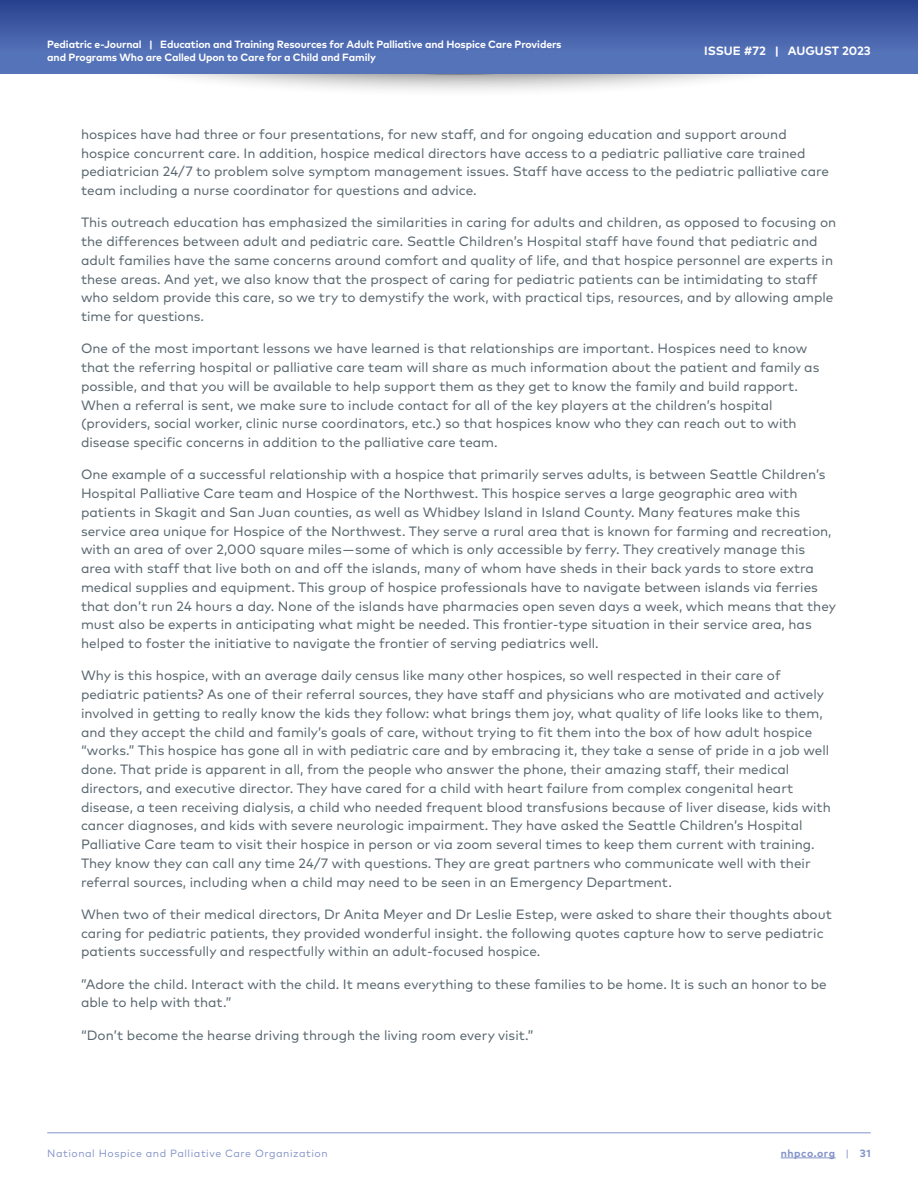
<style>
.page{position:relative;width:918px;height:1188px;background:#fff}
.page>*{position:absolute;margin:0;border:0;box-sizing:border-box;transform-origin:0 0}
.t1{font:13.5px/18.8px "Mark Pro";color:#596770}
.t2{font:700 12px "Mark Pro";color:#fff}
.t3{font:700 10.5px/12.6px "Mark Pro";letter-spacing:-.01em;color:#fff}
.t4{font:10.5px "Mark Pro";letter-spacing:.05em;color:#8392c9}
.t5{font:700 10.5px "Mark Pro";letter-spacing:.05em;color:#8392c9}
.s1{font-weight:400}
</style>
<div class="page">
<div style="left:60px;top:0;width:798px;height:97px;background:#231f20;opacity:.75"></div>
<div style="left:0;top:0;width:918px;height:74px;background:#5573b8"></div>
<div style="left:0;top:0;width:918px;height:51px;background:linear-gradient(to bottom,#28408e,#5371b7)"></div>
<hr style="left:781px;top:1158px;width:55px;height:1px;background:#8392c9">
<hr style="left:47px;top:1133px;width:824px;height:1px;background:#8392c9">
<p class="t3" style="left:47px;top:38px;width:516px">Pediatric e-Journal | Education and Training Resources for Adult Palliative and Hospice Care Providers and Programs Who are Called Upon to Care for a Child and Family</p>
<p class="t2" style="left:704px;top:42px;width:168px">ISSUE #72 | AUGUST 2023</p>
<p class="t1" style="left:81px;top:124px;width:750px">hospices have had three or four presentations, for new staff, and for ongoing education and support around hospice concurrent care. In addition, hospice medical directors have access to a pediatric palliative care trained pediatrician 24/7 to problem solve symptom management issues. Staff have access to the pediatric palliative care team including a nurse coordinator for questions and advice.</p>
<p class="t1" style="left:81px;top:212px;width:757px">This outreach education has emphasized the similarities in caring for adults and children, as opposed to focusing on the differences between adult and pediatric care. Seattle Children’s Hospital staff have found that pediatric and adult families have the same concerns around comfort and quality of life, and that hospice personnel are experts in these areas. And yet, we also know that the prospect of caring for pediatric patients can be intimidating to staff who seldom provide this care, so we try to demystify the work, with practical tips, resources, and by allowing ample time for questions.</p>
<p class="t1" style="left:81px;top:338px;width:740px">One of the most important lessons we have learned is that relationships are important. Hospices need to know that the referring hospital or palliative care team will share as much information about the patient and family as possible, and that you will be available to help support them as they get to know the family and build rapport.<br>When a referral is sent, we make sure to include contact for all of the key players at the children’s hospital (providers, social worker, clinic nurse coordinators, etc.) so that hospices know who they can reach out to with disease specific concerns in addition to the palliative care team.</p>
<p class="t1" style="left:81px;top:464px;width:756px">One example of a successful relationship with a hospice that primarily serves adults, is between Seattle Children’s Hospital Palliative Care team and Hospice of the Northwest. This hospice serves a large geographic area with patients in Skagit and San Juan counties, as well as Whidbey Island in Island County. Many features make this service area unique for Hospice of the Northwest. They serve a rural area that is known for farming and recreation, with an area of over 2,000 square miles — some of which is only accessible by ferry. They creatively manage this area with staff that live both on and off the islands, many of whom have sheds in their back yards to store extra medical supplies and equipment. This group of hospice professionals have to navigate between islands via ferries that don’t run 24 hours a day. None of the islands have pharmacies open seven days a week, which means that they must also be experts in anticipating what might be needed. This frontier-type situation in their service area, has helped to foster the initiative to navigate the frontier of serving pediatrics well.</p>
<p class="t1" style="left:81px;top:665px;width:751px">Why is this hospice, with an average daily census like many other hospices, so well respected in their care of pediatric patients? As one of their referral sources, they have staff and physicians who are motivated and actively involved in getting to really know the kids they follow: what brings them joy, what quality of life looks like to them, and they accept the child and family’s goals of care, without trying to fit them into the box of how adult hospice “works.” This hospice has gone all in with pediatric care and by embracing it, they take a sense of pride in a job well done. That pride is apparent in all, from the people who answer the phone, their amazing staff, their medical directors, and executive director. They have cared for a child with heart failure from complex congenital heart disease, a teen receiving dialysis, a child who needed frequent blood transfusions because of liver disease, kids with cancer diagnoses, and kids with severe neurologic impairment. They have asked the Seattle Children’s Hospital Palliative Care team to visit their hospice in person or via zoom several times to keep them current with training.<br>They know they can call any time 24/7 with questions. They are great partners who communicate well with their referral sources, including when a child may need to be seen in an Emergency Department.</p>
<p class="t1" style="left:81px;top:904px;width:752px">When two of their medical directors, Dr Anita Meyer and Dr Leslie Estep, were asked to share their thoughts about caring for pediatric patients, they provided wonderful insight. the following quotes capture how to serve pediatric patients successfully and respectfully within an adult-focused hospice.</p>
<p class="t1" style="left:81px;top:973px;width:747px">”Adore the child. Interact with the child. It means everything to these families to be home. It is such an honor to be able to help with that.”</p>
<p class="t1" style="left:81px;top:1025px;width:454px">“Don’t become the hearse driving through the living room every visit.”</p>
<p class="t4" style="left:47px;top:1145px;width:282px">National Hospice and Palliative Care Organization</p>
<p class="t5" style="left:781px;top:1145px;width:91px">nhpco.org <span class="s1">|</span> 31</p>
</div>
